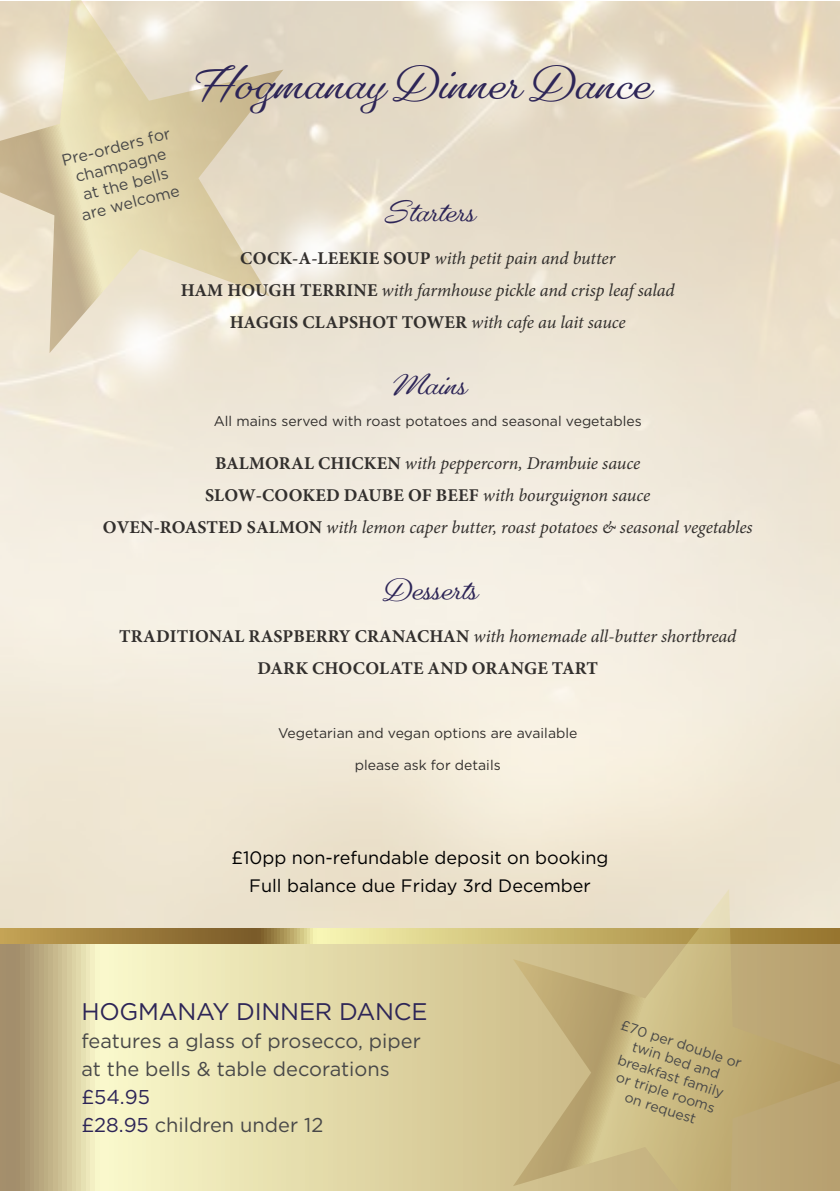
<style>
.page{position:relative;width:840px;height:1191px;background:#fff}
.page>*{position:absolute;margin:0;border:0;box-sizing:border-box;transform-origin:0 0}
.t1{font:700 44px "Gautreaux";letter-spacing:-.01em;color:#2d2557}
.t2{font:700 28px "Gautreaux";letter-spacing:-.01em;color:#2d2557}
.t3{font:24px "Gotham";letter-spacing:-.01em;color:#2d2557}
.t4{font:20px/28px "Gotham";color:#484848}
.t5{font:italic 18px/32px "Minion Pro";letter-spacing:-.005em;color:#322f2d;text-align:center}
.t6{font:700 18px/32px "Minion Pro";letter-spacing:.01em;color:#322f2d;text-align:center}
.t7{font:18px/27.2px "Gotham";color:#000;text-align:center}
.t8{font:16px/19.2px "Gotham";color:#484848;text-align:center}
.t9{font:14px "Gotham";color:#322f2d}
.t10{font:14px/16.8px "Gotham";color:#484848;text-align:center}
.s1{font-weight:700;font-style:normal}
.s2{font-weight:400;font-style:italic}
.s3{color:#2d2557}
</style>
<div class="page">
<svg style="left:0;top:943px;width:512px;height:248px;background:#dfd5a6"></svg>
<svg style="left:0;top:0;width:283px;height:353px;background:#e3d8bd"></svg>
<svg style="left:0;top:928px;width:512px;height:15px;background:#bba563"></svg>
<svg style="left:512px;top:889px;width:327px;height:302px;background:#c8b684"></svg>
<h1 class="t1" style="left:190px;top:57px;width:460px">Hogmanay Dinner Dance</h1>
<p class="t8" style="left:60px;top:151px;width:113px;rotate:-14deg">Pre-orders for champagne at the bells are welcome</p>
<h2 class="t2" style="left:381px;top:195px;width:95px">Starters</h2>
<p class="t5" style="left:181px;top:242px;width:495px"><span class="s1">COCK‐A‐LEEKIE SOUP</span> with petit pain and butter<br><span class="s1">HAM HOUGH TERRINE</span> with farmhouse pickle and crisp leaf salad<br><span class="s1">HAGGIS CLAPSHOT TOWER</span> with cafe au lait sauce</p>
<h2 class="t2" style="left:390px;top:368px;width:77px">Mains</h2>
<p class="t9" style="left:214px;top:413px;width:429px">All mains served with roast potatoes and seasonal vegetables</p>
<p class="t5" style="left:103px;top:447px;width:650px"><span class="s1">BALMORAL CHICKEN</span> with peppercorn, Drambuie sauce<br><span class="s1">SLOW‐COOKED DAUBE OF BEEF</span> with bourguignon sauce<br><span class="s1">OVEN‐ROASTED SALMON</span> with lemon caper butter, roast potatoes &amp; seasonal vegetables</p>
<h2 class="t2" style="left:379px;top:573px;width:99px">Desserts</h2>
<p class="t6" style="left:119px;top:620px;width:618px">TRADITIONAL RASPBERRY CRANACHAN <span class="s2">with homemade all‐butter shortbread<br></span>DARK CHOCOLATE AND ORANGE TART</p>
<p class="t9" style="left:278px;top:725px;width:300px">Vegetarian and vegan options are available</p>
<p class="t9" style="left:354px;top:757px;width:147px">please ask for details</p>
<p class="t7" style="left:231px;top:844px;width:378px">£10pp non-refundable deposit on booking<br>Full balance due Friday 3rd December</p>
<h3 class="t3" style="left:81px;top:998px;width:347px">HOGMANAY DINNER DANCE</h3>
<p class="t4" style="left:81px;top:1026px;width:341px">features a glass of prosecco, piper at the bells &amp; table decorations</p>
<p class="t4" style="left:81px;top:1082px;width:243px"><span class="s3">£54.95<br>£28.95</span> children under 12</p>
<p class="t10" style="left:623px;top:1016px;width:127px;rotate:18deg">£70 per double or twin bed and breakfast family or triple rooms<br>on request</p>
</div>
